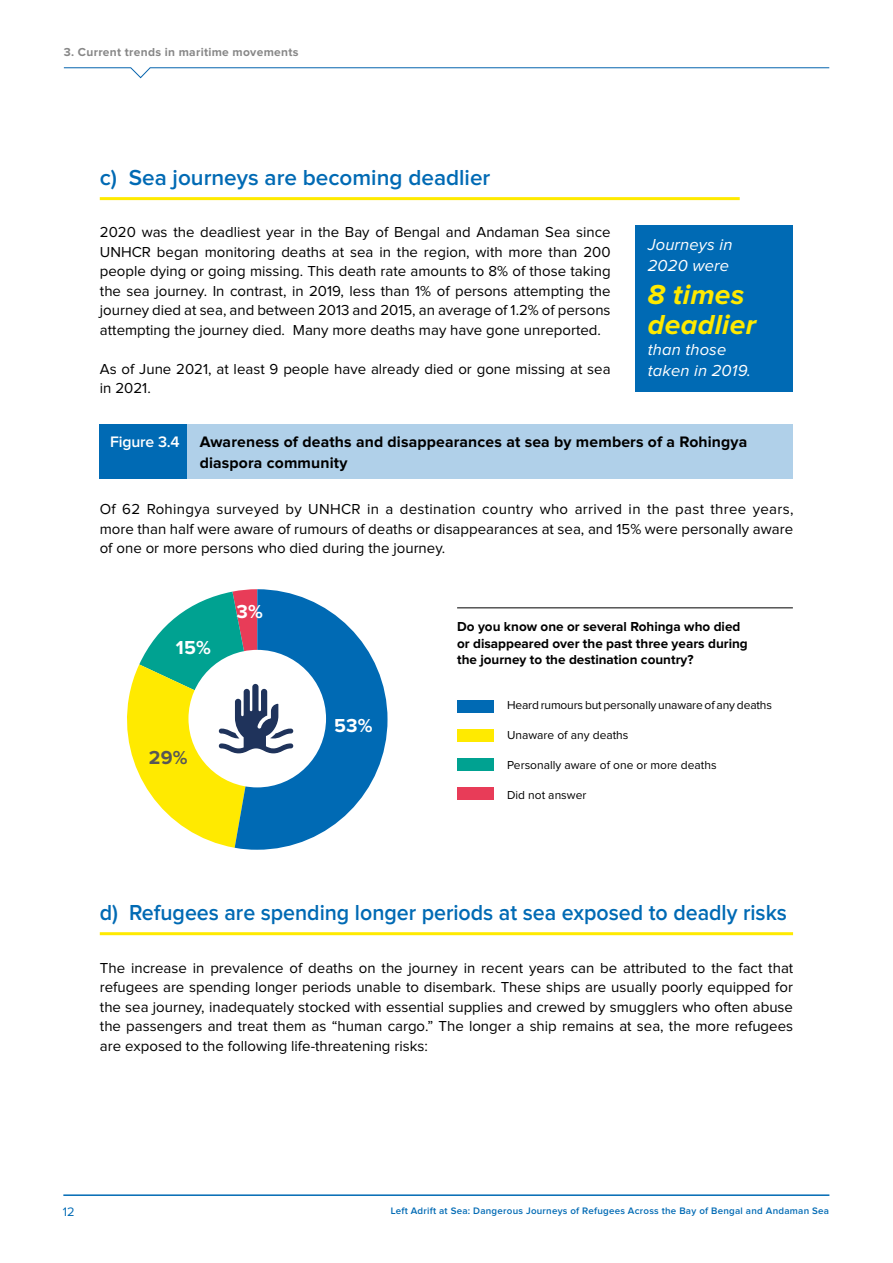
<style>
.page{position:relative;width:893px;height:1263px;background:#fff}
.page>*{position:absolute;margin:0;border:0;box-sizing:border-box;transform-origin:0 0}
.t1{font:italic 700 28.5px/30px "Proxima Nova";letter-spacing:.01em;color:#ffea00}
.t2{font:600 22.5px "Proxima Nova";color:#006ab4;scale:.95 1}
.t3{font:600 22.5px "Proxima Nova";color:#006ab4}
.t4{font:700 19.5px "Proxima Nova";color:#fff}
.t5{font:700 19.5px "Proxima Nova";color:#575756}
.t6{font:italic 16.5px/21px "Proxima Nova";letter-spacing:.01em;color:#fff}
.t7{font:700 15.75px/21px "Proxima Nova";letter-spacing:.01em;color:#000}
.t8{font:600 15.75px "Proxima Nova";letter-spacing:-.01em;color:#fff}
.t9{font:15px/19.5px "Proxima Nova";color:#000;text-align:justify}
.t10{font:700 13.5px/16.5px "Proxima Nova";color:#000}
.t11{font:12.75px "Proxima Nova";color:#006ab4}
.t12{font:12px "Proxima Nova";color:#000}
.t13{font:700 12px "Proxima Nova";letter-spacing:.025em;color:#878787}
.t14{font:600 9.75px "Proxima Nova";letter-spacing:.025em;color:#006ab4}
</style>
<div class="page">
<hr style="left:63px;top:1194px;width:766px;height:2px;background:#006ab4">
<svg style="left:63px;top:67px;width:767px;height:12px"></svg>
<hr style="left:100px;top:197px;width:640px;height:3px;background:#ffea00">
<hr style="left:100px;top:932px;width:693px;height:3px;background:#ffea00">
<div style="left:636px;top:226px;width:157px;height:166px;background:#006ab4"></div>
<div style="left:100px;top:424px;width:88px;height:55px;background:#006ab4"></div>
<div style="left:188px;top:424px;width:605px;height:55px;background:#b0d0e9"></div>
<div style="left:457px;top:701px;width:36px;height:12px;background:#006ab4"></div>
<div style="left:457px;top:729px;width:36px;height:13px;background:#ffea00"></div>
<div style="left:457px;top:758px;width:36px;height:13px;background:#00a291"></div>
<div style="left:457px;top:787px;width:36px;height:13px;background:#e83c58"></div>
<svg style="left:127px;top:589px;width:260px;height:261px"></svg>
<hr style="left:457px;top:607px;width:336px;height:1px;background:#000">
<p class="t13" style="left:64px;top:45px;width:236px">3. Current trends in maritime movements</p>
<h2 class="t3" style="left:100px;top:167px;width:392px">c) Sea journeys are becoming deadlier</h2>
<p class="t9" style="left:100px;top:223px;width:512px">2020 was the deadliest year in the Bay of Bengal and Andaman Sea since UNHCR began monitoring deaths at sea in the region, with more than 200 people dying or going missing. This death rate amounts to 8% of those taking the sea journey. In contrast, in 2019, less than 1% of persons attempting the journey died at sea, and between 2013 and 2015, an average of 1.2% of persons attempting the journey died. Many more deaths may have gone unreported.</p>
<p class="t9" style="left:100px;top:360px;width:512px">As of June 2021, at least 9 people have already died or gone missing at sea in 2021.</p>
<p class="t6" style="left:648px;top:234px;width:86px">Journeys in<br>2020 were</p>
<h1 class="t1" style="left:648px;top:280px;width:110px">8 times deadlier</h1>
<p class="t6" style="left:648px;top:339px;width:105px">than those taken in 2019.</p>
<p class="t8" style="left:110px;top:435px;width:71px">Figure 3.4</p>
<p class="t7" style="left:200px;top:432px;width:549px">Awareness of deaths and disappearances at sea by members of a Rohingya diaspora community</p>
<p class="t9" style="left:100px;top:500px;width:695px">Of 62 Rohingya surveyed by UNHCR in a destination country who arrived in the past three years, more than half were aware of rumours of deaths or disappearances at sea, and 15% were personally aware of one or more persons who died during the journey.</p>
<h3 class="t4" style="left:176px;top:637px;width:37px">15%</h3>
<h3 class="t4" style="left:236px;top:600px;width:28px">3%</h3>
<h3 class="t5" style="left:149px;top:746px;width:40px">29%</h3>
<h3 class="t4" style="left:334px;top:714px;width:40px">53%</h3>
<p class="t10" style="left:457px;top:619px;width:292px">Do you know one or several Rohinga who died or disappeared over the past three years during the journey to the destination country?</p>
<p class="t12" style="left:507px;top:699px;width:266px">Heard rumours but personally unaware of any deaths</p>
<p class="t12" style="left:507px;top:729px;width:123px">Unaware of any deaths</p>
<p class="t12" style="left:507px;top:759px;width:211px">Personally aware of one or more deaths</p>
<p class="t12" style="left:507px;top:789px;width:81px">Did not answer</p>
<h2 class="t2" style="left:100px;top:902px;width:725px">d) Refugees are spending longer periods at sea exposed to deadly risks</h2>
<p class="t9" style="left:100px;top:958px;width:695px">The increase in prevalence of deaths on the journey in recent years can be attributed to the fact that refugees are spending longer periods unable to disembark. These ships are usually poorly equipped for the sea journey, inadequately stocked with essential supplies and crewed by smugglers who often abuse the passengers and treat them as “human cargo.” The longer a ship remains at sea, the more refugees are exposed to the following life-threatening risks:</p>
<p class="t11" style="left:63px;top:1206px;width:13px">12</p>
<p class="t14" style="left:391px;top:1206px;width:440px">Left Adrift at Sea: Dangerous Journeys of Refugees Across the Bay of Bengal and Andaman Sea</p>
</div>
